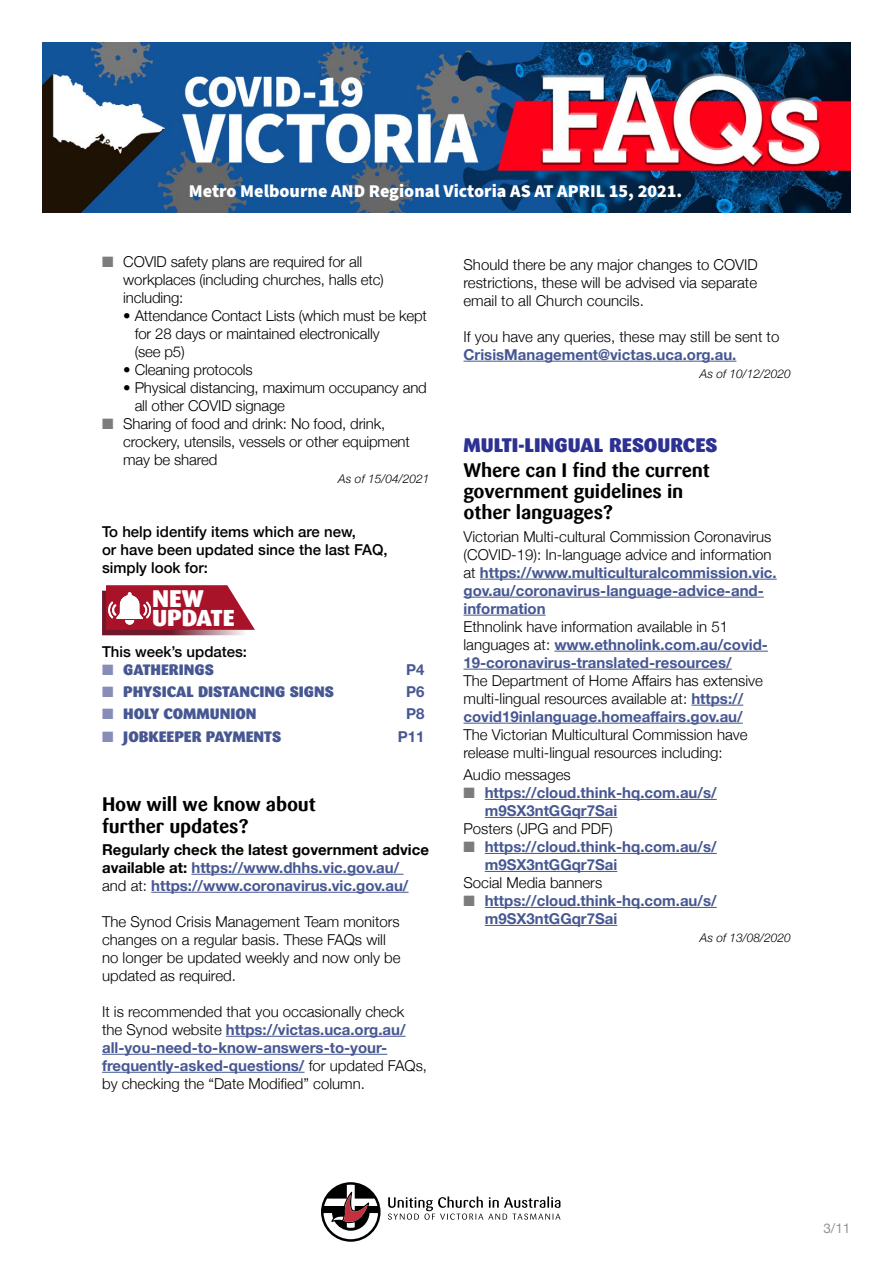
<style>
.page{position:relative;width:893px;height:1263px;background:#fff}
.page>*{position:absolute;margin:0;border:0;box-sizing:border-box;transform-origin:0 0}
.t1{font:900 23.85px "Sari";color:#fff}
.t2{font:900 22.8px "Sari";color:#fff}
.t3{font:700 19.5px/21px "Sari";letter-spacing:-.01em;color:#000}
.t4{font:900 19.5px "Sari";color:#2d3192}
.t5{font:900 18px "Source Sans Pro";color:#fff}
.t6{font:300 15px/18px "Helvetica Neue";color:#000}
.t7{font:700 15px/18px "Helvetica Neue";color:#465792}
.t8{font:500 15px/18px "Helvetica Neue";color:#000}
.t9{font:900 15px "Sari";color:#465792}
.t10{font:13.5px "Helvetica Neue";color:#939393}
.t11{font:italic 300 12px "Helvetica Neue";color:#000}
.s1{color:#7c7c7c}
.s2{color:#888db8}
.s3{color:#000}
.s4{font-weight:300;color:#000}
.s5{font-weight:700;color:#465792}
</style>
<div class="page">
<svg style="left:388px;top:1196px;width:172px;height:24px"></svg>
<svg style="left:321px;top:1182px;width:60px;height:60px"></svg>
<hr style="left:191px;top:874px;width:212px;height:1px;background:#465792">
<hr style="left:151px;top:892px;width:258px;height:1px;background:#465792">
<hr style="left:226px;top:1036px;width:180px;height:1px;background:#465792">
<hr style="left:102px;top:1054px;width:285px;height:1px;background:#465792">
<hr style="left:102px;top:1072px;width:203px;height:1px;background:#465792">
<svg style="left:102px;top:585px;width:153px;height:50px"></svg>
<hr style="left:463px;top:361px;width:273px;height:1px;background:#465792">
<hr style="left:480px;top:579px;width:297px;height:1px;background:#465792">
<hr style="left:463px;top:597px;width:301px;height:1px;background:#465792">
<hr style="left:463px;top:615px;width:83px;height:1px;background:#465792">
<hr style="left:554px;top:651px;width:214px;height:1px;background:#465792">
<hr style="left:463px;top:669px;width:269px;height:1px;background:#465792">
<hr style="left:691px;top:705px;width:52px;height:1px;background:#465792">
<hr style="left:463px;top:723px;width:280px;height:1px;background:#465792">
<hr style="left:485px;top:799px;width:232px;height:1px;background:#465792">
<hr style="left:485px;top:817px;width:132px;height:1px;background:#465792">
<hr style="left:485px;top:853px;width:232px;height:1px;background:#465792">
<hr style="left:485px;top:871px;width:132px;height:1px;background:#465792">
<hr style="left:485px;top:907px;width:232px;height:1px;background:#465792">
<hr style="left:485px;top:925px;width:132px;height:1px;background:#465792">
<img style="left:43px;top:43px;width:807px;height:169px">
<p class="t5" style="left:189px;top:178px;width:495px">Metro Melbourne AND Regional Victoria AS AT APRIL 15, 2021.</p>
<p class="t6" style="left:123px;top:251px;width:262px;text-indent:-21px"><span class="s1">■</span> COVID safety plans are required for all workplaces (including churches, halls etc) including:</p>
<p class="t6" style="left:135px;top:305px;width:294px;text-indent:-11px">• Attendance Contact Lists (which must be kept for 28 days or maintained electronically<br>(see p5)</p>
<p class="t6" style="left:123px;top:359px;width:131px">• Cleaning protocols</p>
<p class="t6" style="left:135px;top:377px;width:294px;text-indent:-11px">• Physical distancing, maximum occupancy and all other COVID signage</p>
<p class="t6" style="left:123px;top:413px;width:288px;text-indent:-21px"><span class="s1">■</span> Sharing of food and drink: No food, drink, crockery, utensils, vessels or other equipment may be shared</p>
<p class="t11" style="left:338px;top:469px;width:93px">As of 15/04/2021</p>
<p class="t8" style="left:102px;top:521px;width:287px">To help identify items which are new,<br>or have been updated since the last FAQ, simply look for:</p>
<h1 class="t1" style="left:152px;top:584px;width:53px">NEW</h1>
<h2 class="t2" style="left:152px;top:604px;width:84px">UPDATE</h2>
<p class="t8" style="left:102px;top:641px;width:147px">This week’s updates:</p>
<p class="t9" style="left:102px;top:660px;width:113px"><span class="s2">■</span> GATHERINGS</p>
<p class="t7" style="left:406px;top:661px;width:20px">P4</p>
<p class="t9" style="left:102px;top:683px;width:233px"><span class="s2">■</span> PHYSICAL DISTANCING SIGNS</p>
<p class="t7" style="left:406px;top:683px;width:20px">P6</p>
<p class="t9" style="left:102px;top:705px;width:156px"><span class="s2">■</span> HOLY COMMUNION</p>
<p class="t7" style="left:406px;top:705px;width:20px">P8</p>
<p class="t9" style="left:102px;top:727px;width:181px"><span class="s2">■</span> JOBKEEPER PAYMENTS</p>
<p class="t7" style="left:398px;top:728px;width:28px">P11</p>
<h3 class="t3" style="left:102px;top:794px;width:215px">How will we know about further updates?</h3>
<p class="t7" style="left:102px;top:841px;width:328px"><span class="s3">Regularly check the latest government advice available at:</span> https://www.dhhs.vic.gov.au/<br><span class="s4">and at:</span> https://www.coronavirus.vic.gov.au/</p>
<p class="t6" style="left:102px;top:911px;width:300px">The Synod Crisis Management Team monitors changes on a regular basis. These FAQs will no longer be updated weekly and now only be updated as required.</p>
<p class="t6" style="left:102px;top:1001px;width:327px">It is recommended that you occasionally check the Synod website <span class="s5">https://victas.uca.org.au/ all-you-need-to-know-answers-to-your&shy;frequently-asked-questions/</span> for updated FAQs, by checking the “Date Modified” column.</p>
<p class="t6" style="left:463px;top:254px;width:296px;text-align:justify">Should there be any major changes to COVID restrictions, these will be advised via separate email to all Church councils.</p>
<p class="t6" style="left:463px;top:326px;width:317px">If you have any queries, these may still be sent to</p>
<p class="t7" style="left:463px;top:346px;width:274px">CrisisManagement@victas.uca.org.au.</p>
<p class="t11" style="left:700px;top:364px;width:93px">As of 10/12/2020</p>
<h3 class="t4" style="left:463px;top:433px;width:255px">MULTI-LINGUAL RESOURCES</h3>
<h3 class="t3" style="left:463px;top:460px;width:248px">Where can I find the current government guidelines in other languages?</h3>
<p class="t7" style="left:463px;top:528px;width:315px"><span class="s4">Victorian Multi-cultural Commission Coronavirus (COVID-19): In-language advice and information at</span> https://www.multiculturalcommission.vic. gov.au/coronavirus-language-advice-and&shy;information</p>
<p class="t7" style="left:463px;top:618px;width:306px"><span class="s4">Ethnolink have information available in 51 languages at:</span> www.ethnolink.com.au/covid-<br>19-coronavirus-translated-resources/</p>
<p class="t6" style="left:463px;top:670px;width:301px">The Department of Home Affairs has extensive multi-lingual resources available at: <span class="s5">https:// covid19inlanguage.homeaffairs.gov.au/</span></p>
<p class="t6" style="left:463px;top:724px;width:286px">The Victorian Multicultural Commission have release multi-lingual resources including:</p>
<p class="t6" style="left:463px;top:764px;width:109px">Audio messages</p>
<p class="t7" style="left:485px;top:784px;width:233px;text-indent:-21px"><span class="s1">■</span> https://cloud.think-hq.com.au/s/ m9SX3ntGGqr7Sai</p>
<p class="t6" style="left:463px;top:818px;width:151px">Posters (JPG and PDF)</p>
<p class="t7" style="left:485px;top:838px;width:233px;text-indent:-21px"><span class="s1">■</span> https://cloud.think-hq.com.au/s/ m9SX3ntGGqr7Sai</p>
<p class="t6" style="left:463px;top:872px;width:140px">Social Media banners</p>
<p class="t7" style="left:485px;top:892px;width:233px;text-indent:-21px"><span class="s1">■</span> https://cloud.think-hq.com.au/s/ m9SX3ntGGqr7Sai</p>
<p class="t11" style="left:700px;top:928px;width:93px">As of 13/08/2020</p>
<p class="t10" style="left:823px;top:1219px;width:29px">3/11</p>
</div>
